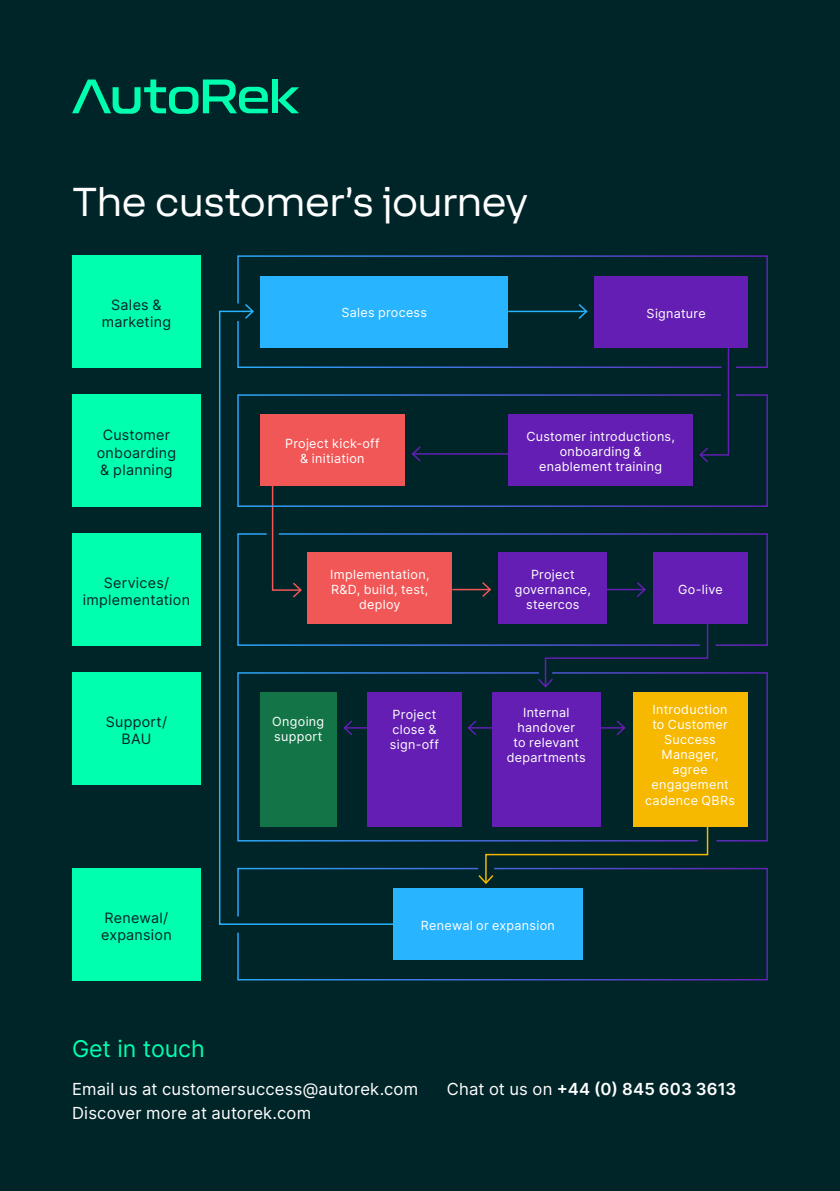
<style>
.page{position:relative;width:840px;height:1191px;background:#fff}
.page>*{position:absolute;margin:0;border:0;box-sizing:border-box;transform-origin:0 0}
.t1{font:44px "F37 Lineca";letter-spacing:-.025em;color:#fff}
.t2{font:23.2px "Inter";letter-spacing:-.005em;color:#00ffaf}
.t3{font:16.6px "Inter";letter-spacing:.01em;color:#fff}
.t4{font:600 16.6px "Inter";letter-spacing:.01em;color:#fff}
.t5{font:14.2px/17.2px "Inter";letter-spacing:.02em;color:#002528;text-align:center}
.t6{font:12.6px/15px "Inter";letter-spacing:.025em;color:#fff;text-align:center}
.s1{font-weight:400}
</style>
<div class="page">
<div style="left:0;top:0;width:839px;height:1191px;background:#002528"></div>
<div style="left:72px;top:255px;width:129px;height:113px;background:#00ffaf"></div>
<div style="left:72px;top:394px;width:129px;height:113px;background:#00ffaf"></div>
<div style="left:72px;top:533px;width:129px;height:113px;background:#00ffaf"></div>
<div style="left:72px;top:868px;width:129px;height:112px;background:#00ffaf"></div>
<div style="left:72px;top:672px;width:129px;height:113px;background:#00ffaf"></div>
<svg style="left:219px;top:310px;width:55px;height:615px"></svg>
<svg style="left:236px;top:918px;width:532px;height:63px"></svg>
<svg style="left:236px;top:532px;width:41px;height:90px"></svg>
<svg style="left:236px;top:393px;width:532px;height:114px"></svg>
<svg style="left:237px;top:255px;width:531px;height:114px"></svg>
<svg style="left:236px;top:302px;width:493px;height:162px"></svg>
<svg style="left:277px;top:533px;width:491px;height:89px"></svg>
<svg style="left:236px;top:622px;width:532px;height:296px"></svg>
<svg style="left:72px;top:79px;width:196px;height:35px"></svg>
<svg style="left:278px;top:87px;width:21px;height:26px"></svg>
<div style="left:272px;top:79px;width:6px;height:34px;background:#00ffaf"></div>
<h1 class="t1" style="left:72px;top:170px;width:457px">The customer’s journey</h1>
<p class="t5" style="left:102px;top:296px;width:71px">Sales &amp; marketing</p>
<p class="t6" style="left:341px;top:305px;width:87px">Sales process</p>
<p class="t6" style="left:646px;top:305px;width:61px">Signature</p>
<p class="t5" style="left:97px;top:426px;width:81px">Customer onboarding &amp; planning</p>
<p class="t5" style="left:83px;top:574px;width:109px">Services/ implementation</p>
<p class="t5" style="left:106px;top:713px;width:63px">Support/<br>BAU</p>
<p class="t5" style="left:101px;top:908px;width:72px;text-align:left">Renewal/ expansion</p>
<p class="t6" style="left:285px;top:436px;width:96px">Project kick-off &amp; initiation</p>
<p class="t6" style="left:526px;top:428px;width:150px">Customer introductions, onboarding &amp; enablement training</p>
<p class="t6" style="left:330px;top:566px;width:101px">Implementation,<br>R&amp;D, build, test, deploy</p>
<p class="t6" style="left:514px;top:566px;width:78px">Project governance, steercos</p>
<p class="t6" style="left:272px;top:714px;width:53px;text-align:left">Ongoing support</p>
<p class="t6" style="left:390px;top:706px;width:51px;text-align:left">Project close &amp; sign-off</p>
<p class="t6" style="left:506px;top:704px;width:80px">Internal handover<br>to relevant departments</p>
<p class="t6" style="left:421px;top:918px;width:135px">Renewal or expansion</p>
<p class="t6" style="left:677px;top:582px;width:46px">Go-live</p>
<p class="t6" style="left:645px;top:701px;width:91px">Introduction to Customer<br>Success<br>Manager, agree engagement cadence QBRs</p>
<h2 class="t2" style="left:72px;top:1031px;width:134px">Get in touch</h2>
<h3 class="t3" style="left:72px;top:1077px;width:347px">Email us at customersuccess@autorek.com</h3>
<h3 class="t4" style="left:446px;top:1077px;width:291px"><span class="s1">Chat ot us on</span> +44 (0) 845 603 3613</h3>
<h3 class="t3" style="left:72px;top:1100px;width:240px">Discover more at autorek.com</h3>
</div>
